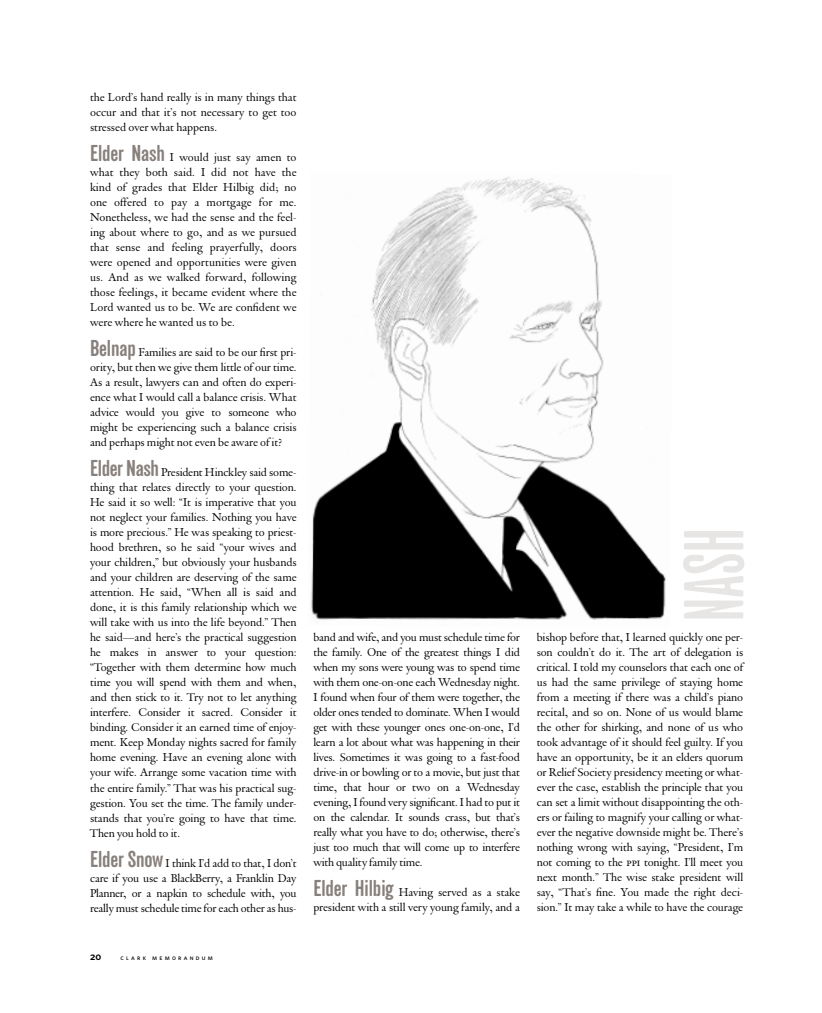
<style>
.page{position:relative;width:822px;height:1013px;background:#fff}
.page>*{position:absolute;margin:0;border:0;box-sizing:border-box;transform-origin:0 0}
.t1{font:11.88px/15px "DTL Vanden Keere SD";letter-spacing:-.005em;color:#000;text-align:justify}
.t2{font:10.62px "Whitney Semibold SC";color:#000}
.t3{font:6.88px "Whitney Medium SC";letter-spacing:.325em;color:#000}
.s1{font-family:"Elderkin";font-weight:500;font-size:22.5px;color:#88807c}
.s2{font-family:"DTL Vanden Keere D Caps"}
</style>
<div class="page">
<img style="left:311px;top:176px;width:355px;height:444px">
<svg style="left:683px;top:531px;width:61px;height:87px"></svg>
<p class="t1" style="left:90px;top:90px;width:208px">the Lord’s hand really is in many things that occur and that it’s not necessary to get too stressed over what happens.</p>
<p class="t1" style="left:90px;top:150px;width:208px"><span class="s1">Elder Nash</span> I would just say amen to what they both said. I did not have the kind of grades that Elder Hilbig did; no one offered to pay a mortgage for me.<br>Nonetheless, we had the sense and the feel&shy;ing about where to go, and as we pursued that sense and feeling prayerfully, doors were opened and opportunities were given us. And as we walked forward, following those feelings, it became evident where the Lord wanted us to be. We are confident we were where he wanted us to be.</p>
<p class="t1" style="left:90px;top:345px;width:208px"><span class="s1">Belnap</span> Families are said to be our first pri&shy;ority, but then we give them little of our time.<br>As a result, lawyers can and often do experi&shy;ence what I would call a balance crisis. What advice would you give to someone who might be experiencing such a balance crisis and perhaps might not even be aware of it?</p>
<p class="t1" style="left:90px;top:465px;width:208px"><span class="s1">Elder Nash</span> President Hinckley said some&shy;thing that relates directly to your question.<br>He said it so well: “It is imperative that you not neglect your families. Nothing you have is more precious.” He was speaking to priest&shy;hood brethren, so he said “your wives and your children,” but obviously your husbands and your children are deserving of the same attention. He said, “When all is said and done, it is this family relationship which we will take with us into the life beyond.” Then he said—and here’s the practical suggestion he makes in answer to your question: “Together with them determine how much time you will spend with them and when, and then stick to it. Try not to let anything interfere. Consider it sacred. Consider it binding. Consider it an earned time of enjoy&shy;ment. Keep Monday nights sacred for family home evening. Have an evening alone with your wife. Arrange some vacation time with the entire family.” That was his practical sug&shy;gestion. You set the time. The family under&shy;stands that you’re going to have that time.<br>Then you hold to it.</p>
<p class="t1" style="left:90px;top:855px;width:208px"><span class="s1">Elder Snow</span> I think I’d add to that, I don’t care if you use a BlackBerry, a Franklin Day Planner, or a napkin to schedule with, you really must schedule time for each other as hus-</p>
<p class="t2" style="left:90px;top:949px;width:13px">20</p>
<p class="t3" style="left:120px;top:953px;width:94px">clark memorandum</p>
<p class="t1" style="left:313px;top:629px;width:208px">band and wife, and you must schedule time for the family. One of the greatest things I did when my sons were young was to spend time with them one-on-one each Wednesday night.<br>I found when four of them were together, the older ones tended to dominate. When I would get with these younger ones one-on-one, I’d learn a lot about what was happening in their lives. Sometimes it was going to a fast-food drive-in or bowling or to a movie, but just that time, that hour or two on a Wednesday evening, I found very significant. I had to put it on the calendar. It sounds crass, but that’s really what you have to do; otherwise, there’s just too much that will come up to interfere with quality family time.</p>
<p class="t1" style="left:313px;top:884px;width:208px"><span class="s1">Elder Hilbig</span> Having served as a stake president with a still very young family, and a</p>
<p class="t1" style="left:536px;top:629px;width:208px">bishop before that, I learned quickly one per&shy;son couldn’t do it. The art of delegation is critical. I told my counselors that each one of us had the same privilege of staying home from a meeting if there was a child’s piano recital, and so on. None of us would blame the other for shirking, and none of us who took advantage of it should feel guilty. If you have an opportunity, be it an elders quorum or Relief Society presidency meeting or what&shy;ever the case, establish the principle that you can set a limit without disappointing the oth&shy;ers or failing to magnify your calling or what&shy;ever the negative downside might be. There’s nothing wrong with saying, “President, I’m not coming to the <span class="s2">ppi</span> tonight. I’ll meet you next month.” The wise stake president will say, “That’s fine. You made the right deci&shy;sion.” It may take a while to have the courage</p>
</div>
